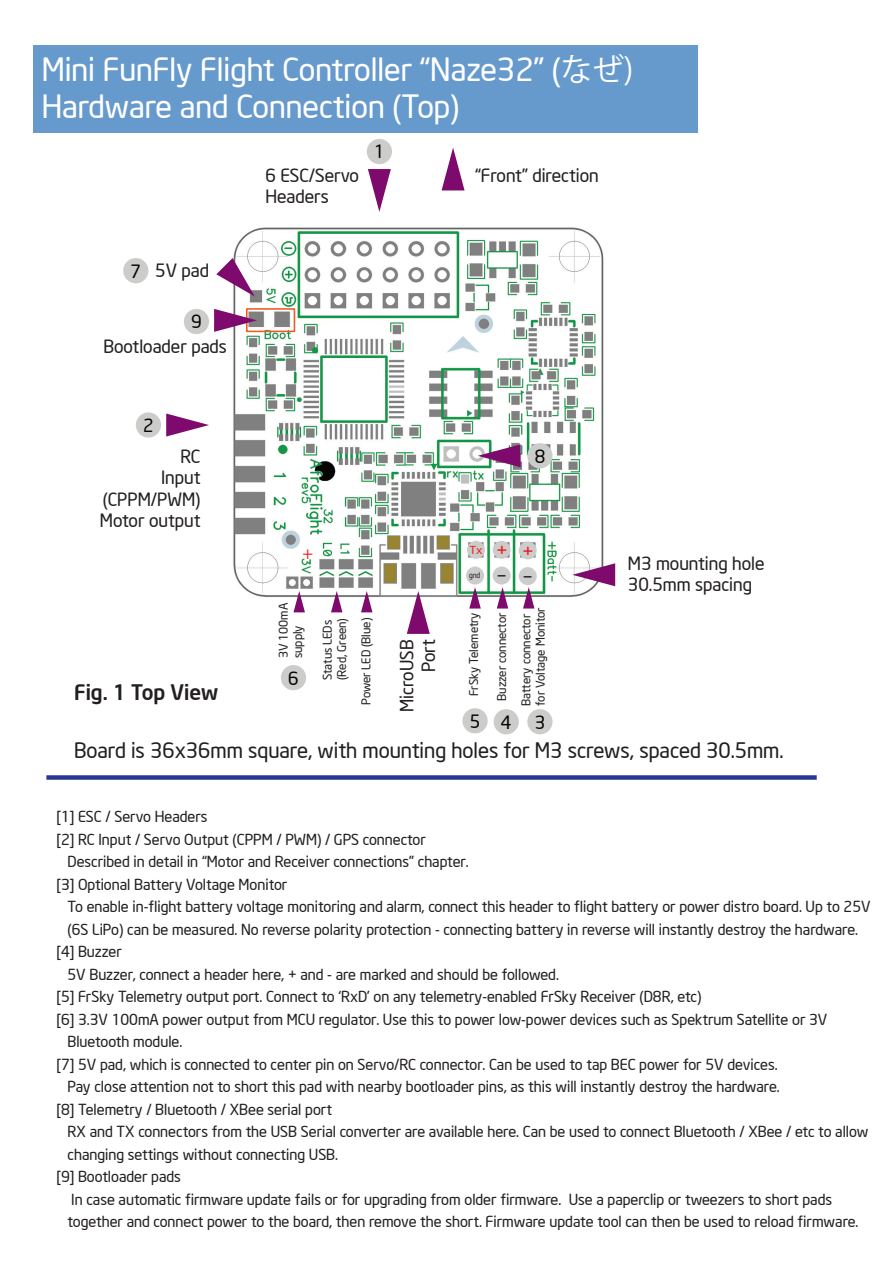
<style>
.page{position:relative;width:893px;height:1263px;background:#fff}
.page>*{position:absolute;margin:0;border:0;box-sizing:border-box;transform-origin:0 0}
.t1{font:31.5px/37.8px "Neo Sans Intel";color:#fff}
.t2{font:21px "Neo Sans Intel";color:#231f20}
.t3{font:500 21px "Neo Sans Intel";color:#231f20}
.t4{font:18px/21.6px "Neo Sans Intel";color:#231f20;text-align:right}
.t5{font:18px "Neo Sans Intel";color:#040503}
.t6{font:18px "Neo Sans Intel";color:#231f20;scale:1.85 1}
.t7{font:18px "Neo Sans Intel";color:#ee1d23;scale:1.07 1}
.t8{font:18px "Myriad Pro";color:#ee1d23}
.t9{font:15px "Neo Sans Intel";color:#231f20}
.t10{font:12px/14.4px "Neo Sans Intel";color:#231f20}
.t11{font:10.8px "Neo Sans Intel";color:#ee1d23;scale:1.12 1}
.t12{font:7.8px "Neo Sans Intel";color:#231f20;scale:.92 1}
.s1{font-family:"Koz Go Pro"}
.s2{color:#040503}
</style>
<div class="page">
<div style="left:34px;top:46px;width:664px;height:87px;background:#69c"></div>
<div style="left:46px;top:775px;width:771px;height:5px;background:#283890"></div>
<img style="left:233px;top:227px;width:371px;height:370px">
<div style="left:527px;top:709px;width:26px;height:25px;background:#cccccb;border-radius:50%"></div>
<div style="left:494px;top:709px;width:25px;height:25px;background:#cccccb;border-radius:50%"></div>
<svg style="left:216px;top:258px;width:39px;height:38px"></svg>
<div style="left:136px;top:412px;width:25px;height:26px;background:#cccccb;border-radius:50%"></div>
<svg style="left:166px;top:413px;width:43px;height:23px"></svg>
<div style="left:367px;top:139px;width:25px;height:25px;background:#cccccb;border-radius:50%"></div>
<svg style="left:368px;top:169px;width:23px;height:43px"></svg>
<svg style="left:572px;top:563px;width:43px;height:23px"></svg>
<svg style="left:442px;top:148px;width:23px;height:42px"></svg>
<div style="left:462px;top:708px;width:26px;height:25px;background:#cccccb;border-radius:50%"></div>
<div style="left:527px;top:443px;width:26px;height:25px;background:#cccccb;border-radius:50%"></div>
<svg style="left:478px;top:444px;width:43px;height:23px"></svg>
<div style="left:281px;top:665px;width:25px;height:25px;background:#cccccb;border-radius:50%"></div>
<div style="left:246px;top:308px;width:49px;height:24px;border:2px solid #f15929"></div>
<svg style="left:361px;top:591px;width:11px;height:21px"></svg>
<svg style="left:331px;top:591px;width:11px;height:21px"></svg>
<svg style="left:407px;top:591px;width:23px;height:43px"></svg>
<svg style="left:469px;top:587px;width:12px;height:21px"></svg>
<svg style="left:497px;top:587px;width:11px;height:21px"></svg>
<svg style="left:523px;top:587px;width:11px;height:21px"></svg>
<svg style="left:293px;top:591px;width:12px;height:21px"></svg>
<svg style="left:214px;top:309px;width:43px;height:23px"></svg>
<div style="left:123px;top:258px;width:25px;height:25px;background:#cccccb;border-radius:50%"></div>
<div style="left:493px;top:567px;width:18px;height:17px;background:#cccccb;border-radius:50%"></div>
<div style="left:493px;top:541px;width:18px;height:18px;background:#cccccb;border-radius:50%"></div>
<div style="left:519px;top:567px;width:18px;height:18px;background:#cccccb;border-radius:50%"></div>
<div style="left:519px;top:541px;width:18px;height:18px;background:#cccccb;border-radius:50%"></div>
<div style="left:466px;top:567px;width:18px;height:17px;background:#cccccb;border-radius:50%"></div>
<div style="left:467px;top:541px;width:18px;height:18px;background:#cccccb;border-radius:50%"></div>
<div style="left:184px;top:309px;width:25px;height:25px;background:#cccccb;border-radius:50%"></div>
<h1 class="t1" style="left:42px;top:50px;width:594px">Mini FunFly Flight Controller “Naze32” (<span class="s1">なぜ)<br></span>Hardware and Connection (Top)</h1>
<p class="t4" style="left:131px;top:260px;width:80px"><span class="s2">7</span> 5V pad</p>
<p class="t5" style="left:191px;top:311px;width:12px">9</p>
<p class="t4" style="left:104px;top:335px;width:125px">Bootloader pads</p>
<p class="t5" style="left:143px;top:414px;width:12px">2</p>
<p class="t4" style="left:100px;top:445px;width:102px">RC<br>Input (CPPM/PWM)<br>Motor output</p>
<h2 class="t3" style="left:74px;top:679px;width:146px">Fig. 1 Top View</h2>
<p class="t4" style="left:265px;top:164px;width:95px;text-align:left">6 ESC/Servo<br>Headers</p>
<p class="t5" style="left:374px;top:141px;width:12px">1</p>
<p class="t4" style="left:475px;top:164px;width:125px">“Front” direction</p>
<p class="t5" style="left:535px;top:445px;width:12px">8</p>
<p class="t8" style="left:303px;top:542px;width:12px">+</p>
<p class="t11" style="left:469px;top:543px;width:13px">Tx</p>
<p class="t10" style="left:276px;top:658px;width:57px;rotate:-90deg">3V 100mA supply</p>
<p class="t5" style="left:288px;top:667px;width:12px">6</p>
<p class="t10" style="left:320px;top:680px;width:63px;rotate:-90deg">Status LEDs (Red, Green)</p>
<p class="t10" style="left:359px;top:705px;width:89px;rotate:-90deg">Power LED (Blue)</p>
<p class="t4" style="left:396px;top:712px;width:74px;rotate:-90deg">MicroUSB<br>Port</p>
<p class="t12" style="left:469px;top:570px;width:14px">gnd</p>
<p class="t10" style="left:466px;top:696px;width:85px;rotate:-90deg">FrSky Telemetry</p>
<p class="t5" style="left:470px;top:710px;width:12px">5</p>
<p class="t7" style="left:496px;top:539px;width:12px">+</p>
<p class="t7" style="left:522px;top:540px;width:12px">+</p>
<p class="t6" style="left:496px;top:563px;width:7px">-</p>
<p class="t6" style="left:522px;top:564px;width:7px">-</p>
<p class="t10" style="left:494px;top:701px;width:90px;rotate:-90deg">Buzzer connector</p>
<p class="t10" style="left:519px;top:706px;width:100px;rotate:-90deg">Battery connector for Voltage Monitor</p>
<p class="t5" style="left:501px;top:711px;width:12px">4</p>
<p class="t5" style="left:535px;top:711px;width:12px">3</p>
<p class="t4" style="left:628px;top:552px;width:138px;text-align:left">M3 mounting hole<br>30.5mm spacing</p>
<h2 class="t2" style="left:74px;top:737px;width:711px">Board is 36x36mm square, with mounting holes for M3 screws, spaced 30.5mm.</h2>
<p class="t9" style="left:56px;top:808px;width:153px">[1] ESC / Servo Headers</p>
<p class="t9" style="left:56px;top:830px;width:371px">[2] RC Input / Servo Output (CPPM / PWM) / GPS connector</p>
<p class="t9" style="left:68px;top:853px;width:403px">Described in detail in “Motor and Receiver connections” chapter.</p>
<p class="t9" style="left:56px;top:875px;width:232px">[3] Optional Battery Voltage Monitor</p>
<p class="t9" style="left:68px;top:898px;width:805px">To enable in-flight battery voltage monitoring and alarm, connect this header to flight battery or power distro board. Up to 25V</p>
<p class="t9" style="left:68px;top:920px;width:792px">(6S LiPo) can be measured. No reverse polarity protection - connecting battery in reverse will instantly destroy the hardware.</p>
<p class="t9" style="left:56px;top:943px;width:67px">[4] Buzzer</p>
<p class="t9" style="left:68px;top:965px;width:493px">5V Buzzer, connect a header here, + and - are marked and should be followed.</p>
<p class="t9" style="left:56px;top:988px;width:646px">[5] FrSky Telemetry output port. Connect to ‘RxD’ on any telemetry-enabled FrSky Receiver (D8R, etc)</p>
<p class="t9" style="left:56px;top:1010px;width:772px">[6] 3.3V 100mA power output from MCU regulator. Use this to power low-power devices such as Spektrum Satellite or 3V</p>
<p class="t9" style="left:68px;top:1033px;width:116px">Bluetooth module.</p>
<p class="t9" style="left:56px;top:1055px;width:723px">[7] 5V pad, which is connected to center pin on Servo/RC connector. Can be used to tap BEC power for 5V devices.</p>
<p class="t9" style="left:68px;top:1078px;width:714px">Pay close attention not to short this pad with nearby bootloader pins, as this will instantly destroy the hardware.</p>
<p class="t9" style="left:56px;top:1100px;width:277px">[8] Telemetry / Bluetooth / XBee serial port</p>
<p class="t9" style="left:68px;top:1123px;width:802px">RX and TX connectors from the USB Serial converter are available here. Can be used to connect Bluetooth / XBee / etc to allow</p>
<p class="t9" style="left:68px;top:1145px;width:272px">changing settings without connecting USB.</p>
<p class="t9" style="left:56px;top:1168px;width:126px">[9] Bootloader pads</p>
<p class="t9" style="left:71px;top:1190px;width:762px">In case automatic firmware update fails or for upgrading from older firmware. Use a paperclip or tweezers to short pads</p>
<p class="t9" style="left:68px;top:1213px;width:792px">together and connect power to the board, then remove the short. Firmware update tool can then be used to reload firmware.</p>
</div>
